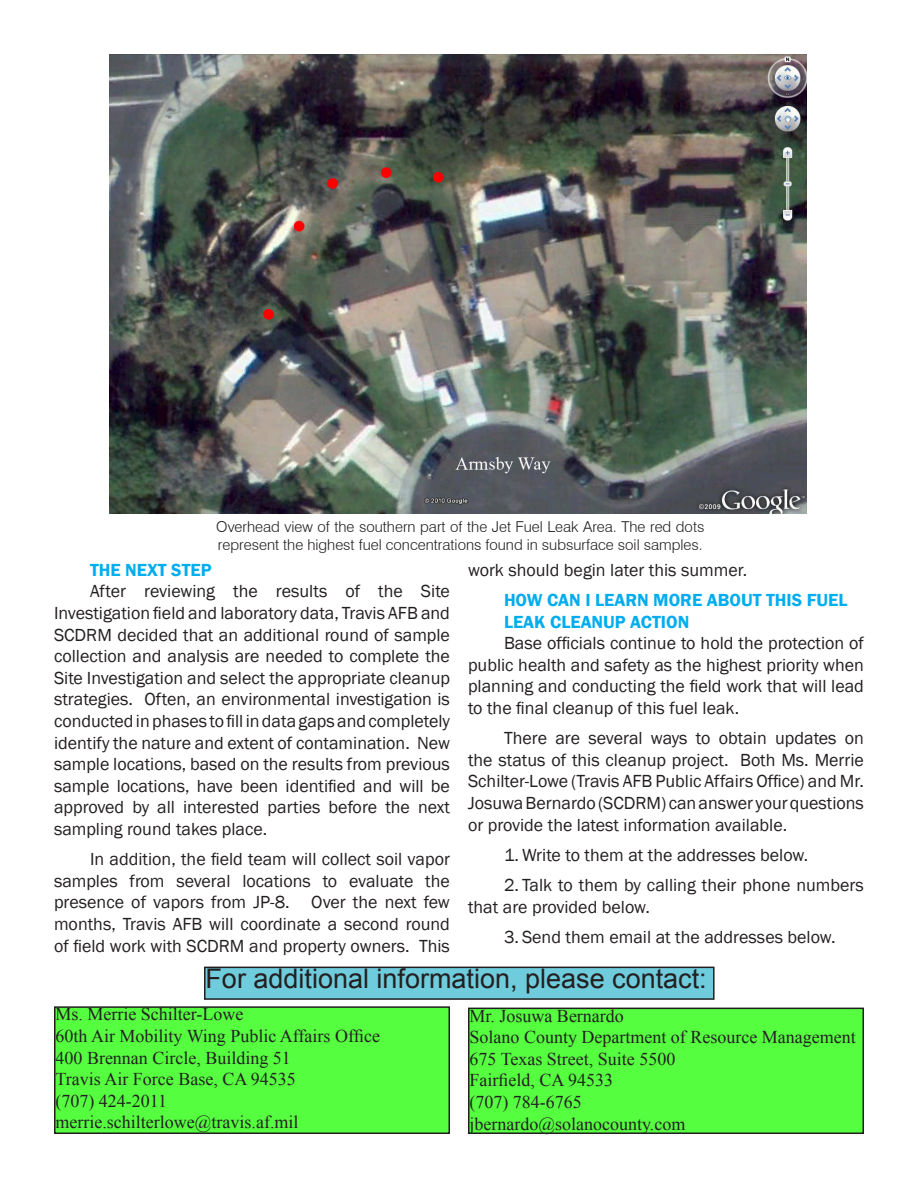
<style>
.page{position:relative;width:918px;height:1188px;background:#fff}
.page>*{position:absolute;margin:0;border:0;box-sizing:border-box;transform-origin:0 0}
.t1{font:27px "Arial";color:#231f20}
.t2{font:18px/21.6px "Franklin Gothic";color:#231f20;text-align:justify}
.t3{font:18px "Times New Roman";color:#231f20}
.t4{font:600 18px/21.6px "Franklin Gothic";color:#00adef}
.t5{font:300 15px/18px "Swiss 721 BT";color:#231f20}
</style>
<div class="page">
<img style="left:110px;top:54px;width:696px;height:459px">
<div style="left:205px;top:967px;width:509px;height:32px;background:#6fccdd"></div>
<div style="left:204px;top:967px;width:511px;height:33px;border:2px solid #231f20"></div>
<div style="left:55px;top:1007px;width:394px;height:126px;background:#55ff40"></div>
<div style="left:54px;top:1006px;width:396px;height:128px;border:2px solid #231f20"></div>
<div style="left:469px;top:1008px;width:394px;height:125px;background:#55ff40"></div>
<div style="left:468px;top:1008px;width:396px;height:126px;border:2px solid #231f20"></div>
<p class="t5" style="left:216px;top:517px;width:490px">Overhead view of the southern part of the Jet Fuel Leak Area. The red dots represent the highest fuel concentrations found in subsurface soil samples.</p>
<p class="t4" style="left:90px;top:559px;width:123px">THE NEXT STEP</p>
<p class="t2" style="left:54px;top:581px;width:398px;text-indent:36px">After reviewing the results of the Site Investigation field and laboratory data, Travis AFB and SCDRM decided that an additional round of sample collection and analysis are needed to complete the Site Investigation and select the appropriate cleanup strategies. Often, an environmental investigation is conducted in phases to fill in data gaps and completely identify the nature and extent of contamination. New sample locations, based on the results from previous sample locations, have been identified and will be approved by all interested parties before the next sampling round takes place.</p>
<p class="t2" style="left:54px;top:849px;width:397px;text-indent:36px">In addition, the field team will collect soil vapor samples from several locations to evaluate the presence of vapors from JP-8. Over the next few months, Travis AFB will coordinate a second round of field work with SCDRM and property owners. This</p>
<p class="t2" style="left:468px;top:559px;width:281px">work should begin later this summer.</p>
<p class="t4" style="left:504px;top:589px;width:345px">HOW CAN I LEARN MORE ABOUT THIS FUEL<br>LEAK CLEANUP ACTION</p>
<p class="t2" style="left:468px;top:633px;width:398px;text-indent:36px">Base officials continue to hold the protection of public health and safety as the highest priority when planning and conducting the field work that will lead to the final cleanup of this fuel leak.</p>
<p class="t2" style="left:468px;top:728px;width:398px;text-indent:36px">There are several ways to obtain updates on the status of this cleanup project. Both Ms. Merrie Schilter-Lowe (Travis AFB Public Affairs Office) and Mr.<br>Josuwa Bernardo (SCDRM) can answer your questions or provide the latest information available.</p>
<p class="t2" style="left:504px;top:845px;width:306px">1. Write to them at the addresses below.</p>
<p class="t2" style="left:468px;top:875px;width:397px;text-indent:36px">2. Talk to them by calling their phone numbers that are provided below.</p>
<p class="t2" style="left:504px;top:927px;width:333px">3. Send them email at the addresses below.</p>
<p class="t1" style="left:206px;top:961px;width:503px">For additional information, please contact:</p>
<p class="t3" style="left:56px;top:1002px;width:190px">Ms. Merrie Schilter-Lowe</p>
<p class="t3" style="left:56px;top:1024px;width:326px">60th Air Mobility Wing Public Affairs Office</p>
<p class="t3" style="left:56px;top:1045px;width:237px">400 Brennan Circle, Building 51</p>
<p class="t3" style="left:56px;top:1067px;width:242px">Travis Air Force Base, CA 94535</p>
<p class="t3" style="left:56px;top:1089px;width:113px">(707) 424-2011</p>
<p class="t3" style="left:56px;top:1110px;width:245px">merrie.schilterlowe@travis.af.mil</p>
<p class="t3" style="left:470px;top:1003px;width:156px">Mr. Josuwa Bernardo</p>
<p class="t3" style="left:470px;top:1025px;width:388px">Solano County Department of Resource Management</p>
<p class="t3" style="left:470px;top:1047px;width:207px">675 Texas Street, Suite 5500</p>
<p class="t3" style="left:470px;top:1068px;width:145px">Fairfield, CA 94533</p>
<p class="t3" style="left:470px;top:1090px;width:114px">(707) 784-6765</p>
<p class="t3" style="left:470px;top:1111px;width:217px">jbernardo@solanocounty.com</p>
</div>
